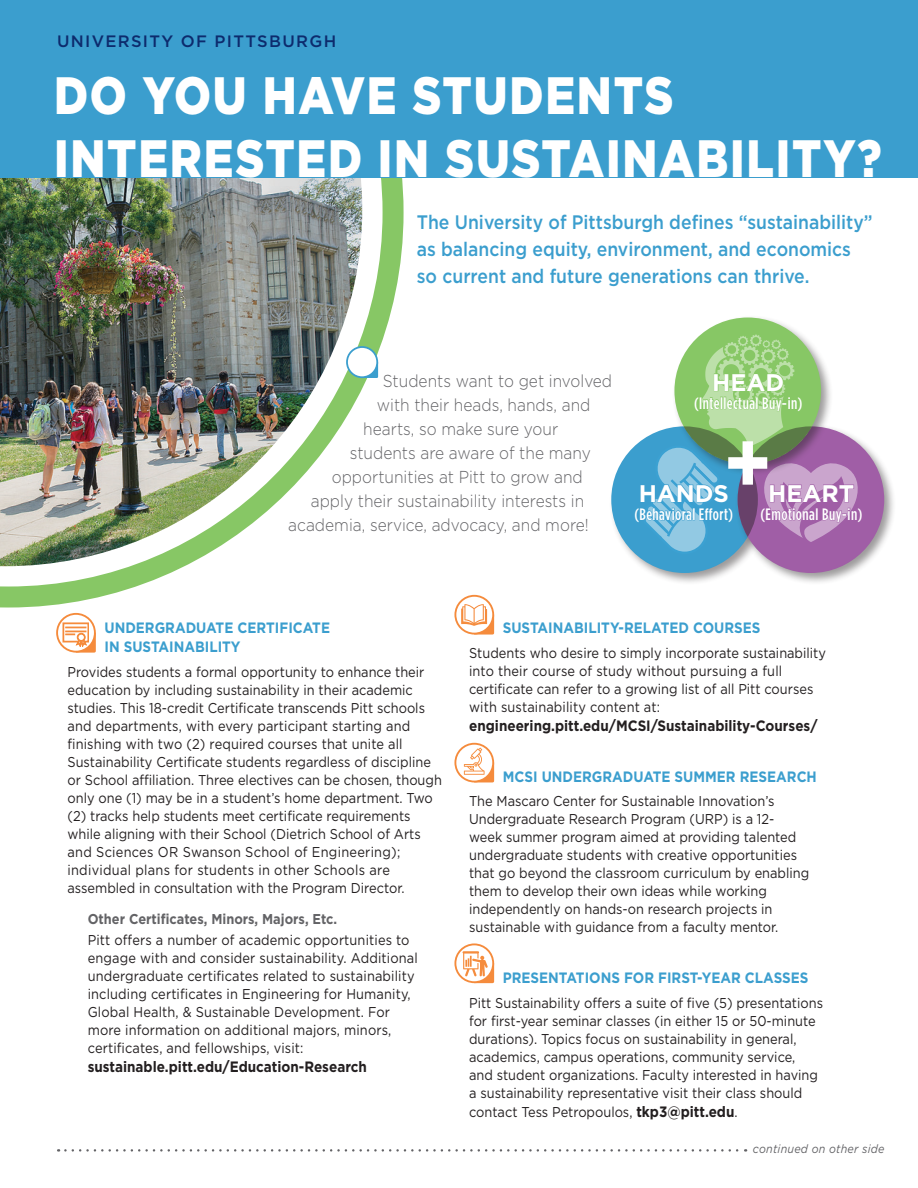
<style>
.page{position:relative;width:918px;height:1188px;background:#fff}
.page>*{position:absolute;margin:0;border:0;box-sizing:border-box;transform-origin:0 0}
.t1{font:900 52.5px/63px "Gotham";letter-spacing:.04em;color:#fff;scale:.85 1}
.t2{font:700 24px "Gotham";color:#fff}
.t3{font:500 19.5px/27px "Gotham";color:#3b9ece;scale:.9 1}
.t4{font:300 17.25px "Gotham";color:#636366;scale:.9 1}
.t5{font:500 16.5px "Gotham Condensed";letter-spacing:.03em;color:#fff}
.t6{font:500 16.5px "Gotham";letter-spacing:.08em;color:#0d2b6d}
.t7{font:700 15px/18.8px "Gotham";color:#3b9ece;scale:.9 1}
.t8{font:700 15px "Gotham";color:#231f20;scale:.9 1}
.t9{font:14.25px/18px "Gotham";color:#231f20;scale:.9 1}
.t10{font:700 14.25px "Gotham";color:#636366;scale:.9 1}
.t11{font:italic 12px "Gotham";letter-spacing:.02em;color:#636366;scale:.9 1}
.s1{font-weight:700;font-size:15px}
</style>
<div class="page">
<svg style="left:0;top:177px;width:414px;height:441px"></svg>
<img style="left:0;top:177px;width:362px;height:389px">
<svg style="left:57px;top:614px;width:38px;height:38px"></svg>
<div style="left:56px;top:613px;width:40px;height:40px;border:2px solid #f58b3c;border-radius:50%"></div>
<svg style="left:366px;top:366px;width:12px;height:12px"></svg>
<div style="left:347px;top:347px;width:30px;height:30px;background:#fff;border-radius:50%"></div>
<div style="left:346px;top:346px;width:32px;height:32px;border:2px solid #3b9ece;border-radius:50%"></div>
<div style="left:0;top:0;width:918px;height:177px;background:#3b9ece"></div>
<svg style="left:65px;top:1149px;width:681px;height:3px"></svg>
<div style="left:609px;top:424px;width:161px;height:161px;background:#231f20;opacity:.45"></div>
<div style="left:611px;top:426px;width:147px;height:147px;background:#3b9ece;border-radius:50%"></div>
<div style="left:735px;top:424px;width:162px;height:161px;background:#231f20;opacity:.45"></div>
<div style="left:738px;top:426px;width:146px;height:147px;background:#a05ea6;border-radius:50%"></div>
<div style="left:672px;top:315px;width:161px;height:161px;background:#231f20;opacity:.45"></div>
<div style="left:674px;top:318px;width:147px;height:146px;background:#87c765;border-radius:50%"></div>
<svg style="left:634px;top:335px;width:228px;height:219px"></svg>
<svg style="left:455px;top:596px;width:38px;height:38px"></svg>
<div style="left:454px;top:595px;width:40px;height:40px;border:2px solid #f58b3c;border-radius:50%"></div>
<svg style="left:455px;top:744px;width:38px;height:38px"></svg>
<div style="left:454px;top:743px;width:40px;height:39px;border:2px solid #f58b3c;border-radius:50%"></div>
<svg style="left:455px;top:944px;width:38px;height:38px"></svg>
<div style="left:454px;top:943px;width:40px;height:40px;border:2px solid #f58b3c;border-radius:50%"></div>
<svg style="left:461px;top:604px;width:33px;height:31px"></svg>
<svg style="left:63px;top:623px;width:33px;height:30px"></svg>
<svg style="left:464px;top:748px;width:30px;height:34px"></svg>
<svg style="left:463px;top:951px;width:31px;height:32px"></svg>
<p class="t6" style="left:57px;top:30px;width:281px">UNIVERSITY OF PITTSBURGH</p>
<h1 class="t1" style="left:54px;top:64px;width:975px">DO YOU HAVE STUDENTS<br>INTERESTED IN SUSTAINABILITY?</h1>
<h3 class="t3" style="left:417px;top:209px;width:508px">The University of Pittsburgh defines “sustainability” as balancing equity, environment, and economics so current and future generations can thrive.</h3>
<p class="t4" style="left:383px;top:370px;width:256px">Students want to get involved</p>
<p class="t4" style="left:377px;top:394px;width:239px">with their heads, hands, and</p>
<p class="t4" style="left:363px;top:418px;width:218px">hearts, so make sure your</p>
<p class="t4" style="left:350px;top:442px;width:269px">students are aware of the many</p>
<p class="t4" style="left:332px;top:466px;width:281px">opportunities at Pitt to grow and</p>
<p class="t4" style="left:311px;top:490px;width:305px">apply their sustainability interests in</p>
<p class="t4" style="left:288px;top:514px;width:335px">academia, service, advocacy, and more!</p>
<h2 class="t2" style="left:712px;top:366px;width:74px">HEAD</h2>
<p class="t5" style="left:694px;top:393px;width:110px">(Intellectual Buy-in)</p>
<h2 class="t2" style="left:639px;top:477px;width:92px">HANDS</h2>
<p class="t5" style="left:634px;top:505px;width:100px">(Behavioral Effort)</p>
<h2 class="t2" style="left:768px;top:477px;width:88px">HEART</h2>
<p class="t5" style="left:760px;top:505px;width:104px">(Emotional Buy-in)</p>
<p class="t7" style="left:104px;top:619px;width:252px">UNDERGRADUATE CERTIFICATE<br>IN SUSTAINABILITY</p>
<p class="t9" style="left:68px;top:662px;width:418px">Provides students a formal opportunity to enhance their education by including sustainability in their academic studies. This 18-credit Certificate transcends Pitt schools and departments, with every participant starting and finishing with two (2) required courses that unite all Sustainability Certificate students regardless of discipline or School affiliation. Three electives can be chosen, though only one (1) may be in a student’s home department. Two (2) tracks help students meet certificate requirements while aligning with their School (Dietrich School of Arts and Sciences OR Swanson School of Engineering); individual plans for students in other Schools are assembled in consultation with the Program Director.</p>
<p class="t10" style="left:88px;top:910px;width:279px">Other Certificates, Minors, Majors, Etc.</p>
<p class="t9" style="left:88px;top:931px;width:368px">Pitt offers a number of academic opportunities to engage with and consider sustainability. Additional undergraduate certificates related to sustainability including certificates in Engineering for Humanity, Global Health, &amp; Sustainable Development. For more information on additional majors, minors, certificates, and fellowships, visit:</p>
<p class="t8" style="left:88px;top:1057px;width:312px">sustainable.pitt.edu/Education-Research</p>
<p class="t7" style="left:503px;top:619px;width:288px">SUSTAINABILITY-RELATED COURSES</p>
<p class="t9" style="left:469px;top:644px;width:398px">Students who desire to simply incorporate sustainability into their course of study without pursuing a full certificate can refer to a growing list of all Pitt courses with sustainability content at:</p>
<p class="t8" style="left:469px;top:715px;width:389px">engineering.pitt.edu/MCSI/Sustainability-Courses/</p>
<p class="t7" style="left:503px;top:767px;width:351px">MCSI UNDERGRADUATE SUMMER RESEARCH</p>
<p class="t9" style="left:469px;top:792px;width:380px">The Mascaro Center for Sustainable Innovation’s Undergraduate Research Program (URP) is a 12- week summer program aimed at providing talented undergraduate students with creative opportunities that go beyond the classroom curriculum by enabling them to develop their own ideas while working independently on hands-on research projects in sustainable with guidance from a faculty mentor.</p>
<p class="t7" style="left:503px;top:969px;width:341px">PRESENTATIONS FOR FIRST-YEAR CLASSES</p>
<p class="t9" style="left:469px;top:994px;width:395px">Pitt Sustainability offers a suite of five (5) presentations for first-year seminar classes (in either 15 or 50-minute durations). Topics focus on sustainability in general, academics, campus operations, community service,<br>and student organizations. Faculty interested in having a sustainability representative visit their class should contact Tess Petropoulos, <span class="s1">tkp3@pitt.edu</span>.</p>
<p class="t11" style="left:753px;top:1141px;width:148px">continued on other side</p>
</div>
